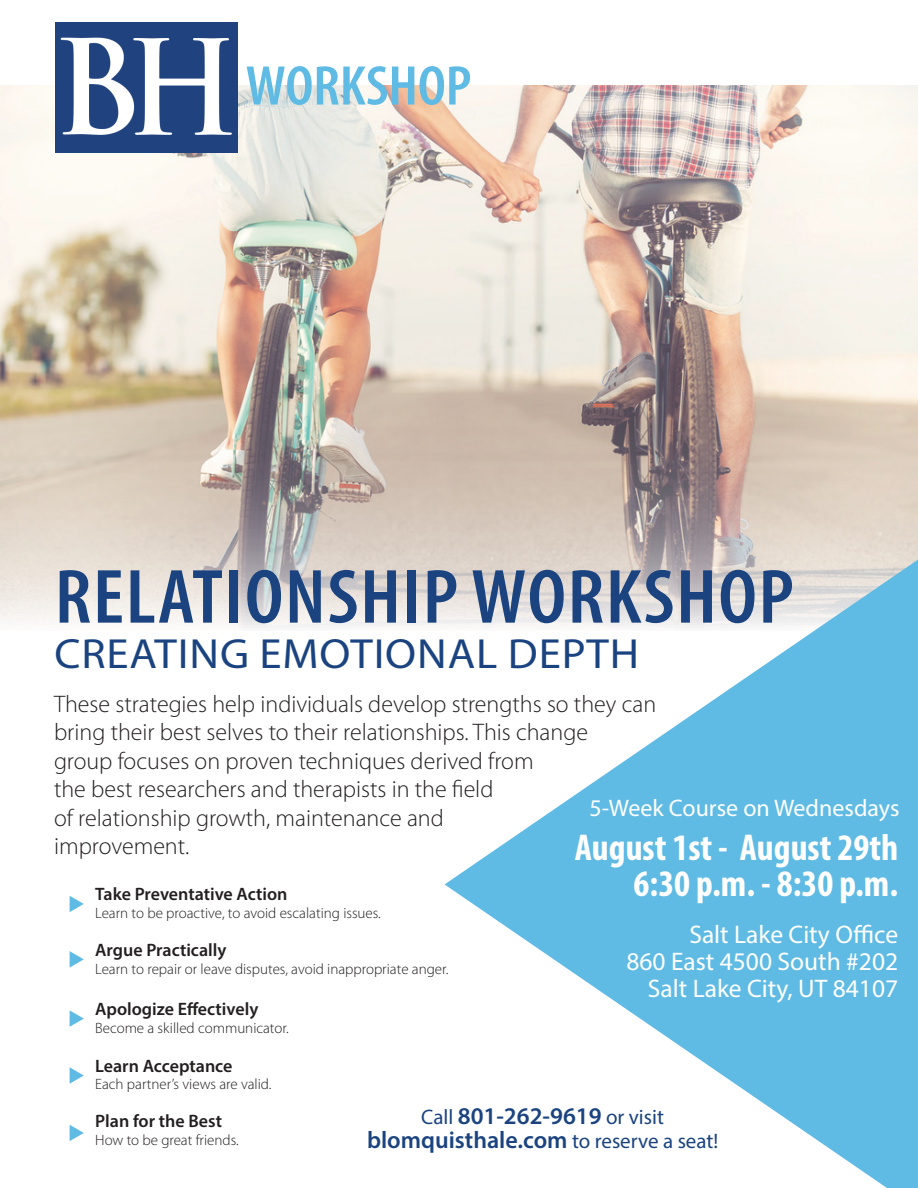
<style>
.page{position:relative;width:918px;height:1188px;background:#fff}
.page>*{position:absolute;margin:0;border:0;box-sizing:border-box;transform-origin:0 0}
.t1{font:600 condensed 77.55px "Myriad Pro";letter-spacing:.02em;color:#1a437f;scale:1.06 1}
.t2{font:600 condensed 56.4px "Myriad Pro";color:#5fbbe4;scale:1.06 1}
.t3{font:42.3px "Myriad Pro";letter-spacing:.02em;color:#1a437f;scale:1.06 1}
.t4{font:700 condensed 37.5px/36px "Myriad Pro";color:#fff;text-align:right}
.t5{font:25.5px/27px "Myriad Pro";color:#fff;text-align:right}
.t6{font:300 24px/28.5px "Myriad Pro";color:#231f20}
.t7{font:600 24px/24px "Myriad Pro";color:#1a437f;text-align:center}
.t8{font:24px "Myriad Pro";color:#fff}
.t9{font:600 18px "Myriad Pro";color:#231f20}
.t10{font:300 15px "Myriad Pro";color:#231f20}
.s1{font-weight:400;font-size:21px}
</style>
<div class="page">
<img style="left:0;top:85px;width:918px;height:544px">
<img style="left:55px;top:22px;width:183px;height:130px">
<svg style="left:70px;top:896px;width:14px;height:16px"></svg>
<svg style="left:70px;top:951px;width:14px;height:17px"></svg>
<svg style="left:70px;top:1010px;width:14px;height:17px"></svg>
<svg style="left:70px;top:1067px;width:14px;height:17px"></svg>
<svg style="left:70px;top:1125px;width:14px;height:16px"></svg>
<svg style="left:445px;top:560px;width:473px;height:628px;fill:#5fbbe4"></svg>
<p class="t2" style="left:246px;top:51px;width:215px">WORKSHOP</p>
<p class="t1" style="left:55px;top:549px;width:699px">RELATIONSHIP WORKSHOP</p>
<p class="t3" style="left:54px;top:627px;width:553px">CREATING EMOTIONAL DEPTH</p>
<p class="t6" style="left:54px;top:690px;width:604px">These strategies help individuals develop strengths so they can bring their best selves to their relationships. This change<br>group focuses on proven techniques derived from<br>the best researchers and therapists in the field<br>of relationship growth, maintenance and<br>improvement.</p>
<p class="t9" style="left:95px;top:882px;width:194px">Take Preventative Action</p>
<p class="t10" style="left:95px;top:905px;width:287px">Learn to be proactive, to avoid escalating issues.</p>
<p class="t9" style="left:95px;top:939px;width:133px">Argue Practically</p>
<p class="t10" style="left:95px;top:961px;width:355px">Learn to repair or leave disputes, avoid inappropriate anger.</p>
<p class="t9" style="left:95px;top:997px;width:165px">Apologize Effectively</p>
<p class="t10" style="left:95px;top:1020px;width:195px">Become a skilled communicator.</p>
<p class="t9" style="left:95px;top:1054px;width:139px">Learn Acceptance</p>
<p class="t10" style="left:95px;top:1076px;width:178px">Each partner’s views are valid.</p>
<p class="t9" style="left:95px;top:1109px;width:128px">Plan for the Best</p>
<p class="t10" style="left:95px;top:1132px;width:145px">How to be great friends.</p>
<p class="t8" style="left:590px;top:793px;width:312px">5-Week Course on Wednesdays</p>
<p class="t4" style="left:575px;top:828px;width:325px">August 1st - August 29th<br>6:30 p.m. - 8:30 p.m.</p>
<p class="t5" style="left:626px;top:921px;width:273px">Salt Lake City Office<br>860 East 4500 South #202<br>Salt Lake City, UT 84107</p>
<p class="t7" style="left:367px;top:1104px;width:353px"><span class="s1">Call</span> 801-262-9619 <span class="s1">or visit </span>blomquisthale.com <span class="s1">to reserve a seat!</span></p>
</div>
